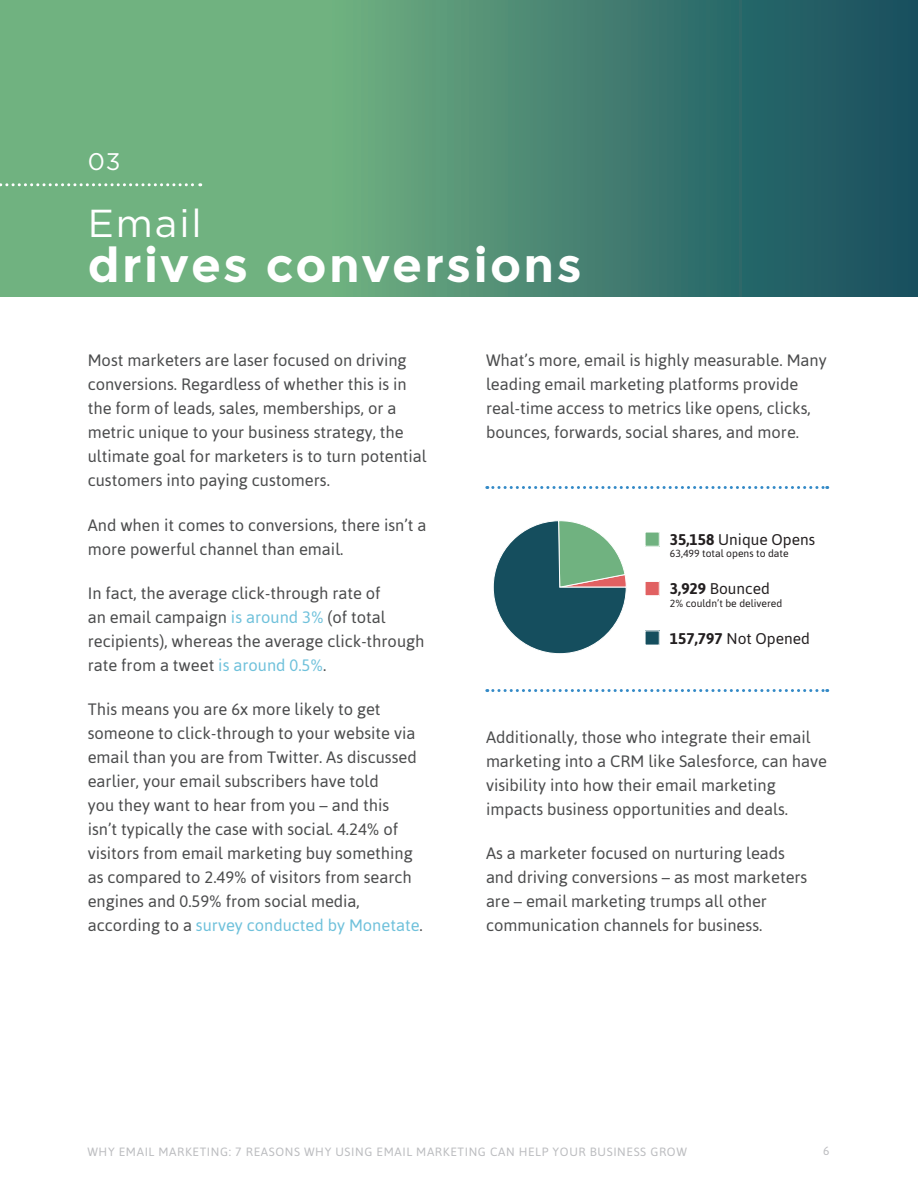
<style>
.page{position:relative;width:918px;height:1188px;background:#fff}
.page>*{position:absolute;margin:0;border:0;box-sizing:border-box;transform-origin:0 0}
.t1{font:700 48px "Montserrat";letter-spacing:.05em;color:#fff}
.header___email{font:39px "Gotham";letter-spacing:.05em;color:#fff}
.numbers{font:24px "Gotham";color:#fff}
.Body{font:16.5px/24px "Asap";color:#4b4c4d}
.t2{font:15.45px "Asap";color:#231f20}
.t3{font:12px "Asap";letter-spacing:.05em;color:#bcbdc0}
.t4{font:10.35px "Asap";color:#231f20}
.s1{color:#6fc1db}
.s2{font-weight:700}
</style>
<div class="page">
<svg style="left:0;top:0;width:918px;height:297px;background:#519075"></svg>
<svg style="left:493px;top:520px;width:134px;height:134px"></svg>
<div style="left:645px;top:532px;width:14px;height:14px;background:#70b280"></div>
<div style="left:645px;top:532px;width:15px;height:15px;border:1px solid #fff"></div>
<div style="left:645px;top:581px;width:14px;height:15px;background:#e16162"></div>
<div style="left:645px;top:581px;width:15px;height:15px;border:1px solid #fff"></div>
<div style="left:645px;top:631px;width:14px;height:14px;background:#154e5e"></div>
<div style="left:645px;top:631px;width:15px;height:14px;border:1px solid #fff"></div>
<svg style="left:487px;top:486px;width:341px;height:3px"></svg>
<svg style="left:487px;top:689px;width:341px;height:3px"></svg>
<svg style="left:0;top:183px;width:201px;height:3px"></svg>
<p class="numbers" style="left:88px;top:148px;width:34px">03</p>
<p class="header___email" style="left:88px;top:202px;width:116px">Email</p>
<h1 class="t1" style="left:88px;top:236px;width:495px">drives conversions</h1>
<p class="Body" style="left:88px;top:348px;width:341px">Most marketers are laser focused on driving conversions. Regardless of whether this is in the form of leads, sales, memberships, or a metric unique to your business strategy, the ultimate goal for marketers is to turn potential customers into paying customers.</p>
<p class="Body" style="left:88px;top:513px;width:340px">And when it comes to conversions, there isn’t a more powerful channel than email.</p>
<p class="Body" style="left:88px;top:581px;width:338px">In fact, the average click-through rate of<br>an email campaign <span class="s1">is around 3%</span> (of total recipients), whereas the average click-through rate from a tweet <span class="s1">is around 0.5%</span>.</p>
<p class="Body" style="left:88px;top:697px;width:337px">This means you are 6x more likely to get someone to click-through to your website via email than you are from Twitter. As discussed earlier, your email subscribers have told<br>you they want to hear from you – and this isn’t typically the case with social. 4.24% of visitors from email marketing buy something as compared to 2.49% of visitors from search engines and 0.59% from social media, according to a <span class="s1">survey conducted by Monetate</span>.</p>
<p class="Body" style="left:486px;top:348px;width:342px">What’s more, email is highly measurable. Many leading email marketing platforms provide real-time access to metrics like opens, clicks, bounces, forwards, social shares, and more.</p>
<p class="t2" style="left:670px;top:530px;width:147px"><span class="s2">35,158</span> Unique Opens</p>
<p class="t4" style="left:670px;top:547px;width:120px">63,499 total opens to date</p>
<p class="t2" style="left:670px;top:580px;width:101px"><span class="s2">3,929</span> Bounced</p>
<p class="t4" style="left:670px;top:597px;width:114px">2% couldn’t be delivered</p>
<p class="t2" style="left:670px;top:629px;width:141px"><span class="s2">157,797</span> Not Opened</p>
<p class="Body" style="left:486px;top:725px;width:343px">Additionally, those who integrate their email marketing into a CRM like Salesforce, can have visibility into how their email marketing impacts business opportunities and deals.</p>
<p class="Body" style="left:486px;top:841px;width:323px">As a marketer focused on nurturing leads and driving conversions – as most marketers are – email marketing trumps all other communication channels for business.</p>
<p class="t3" style="left:87px;top:1145px;width:601px">WHY EMAIL MARKETING: 7 REASONS WHY USING EMAIL MARKETING CAN HELP YOUR BUSINESS GROW</p>
<p class="t3" style="left:823px;top:1144px;width:8px">6</p>
</div>
